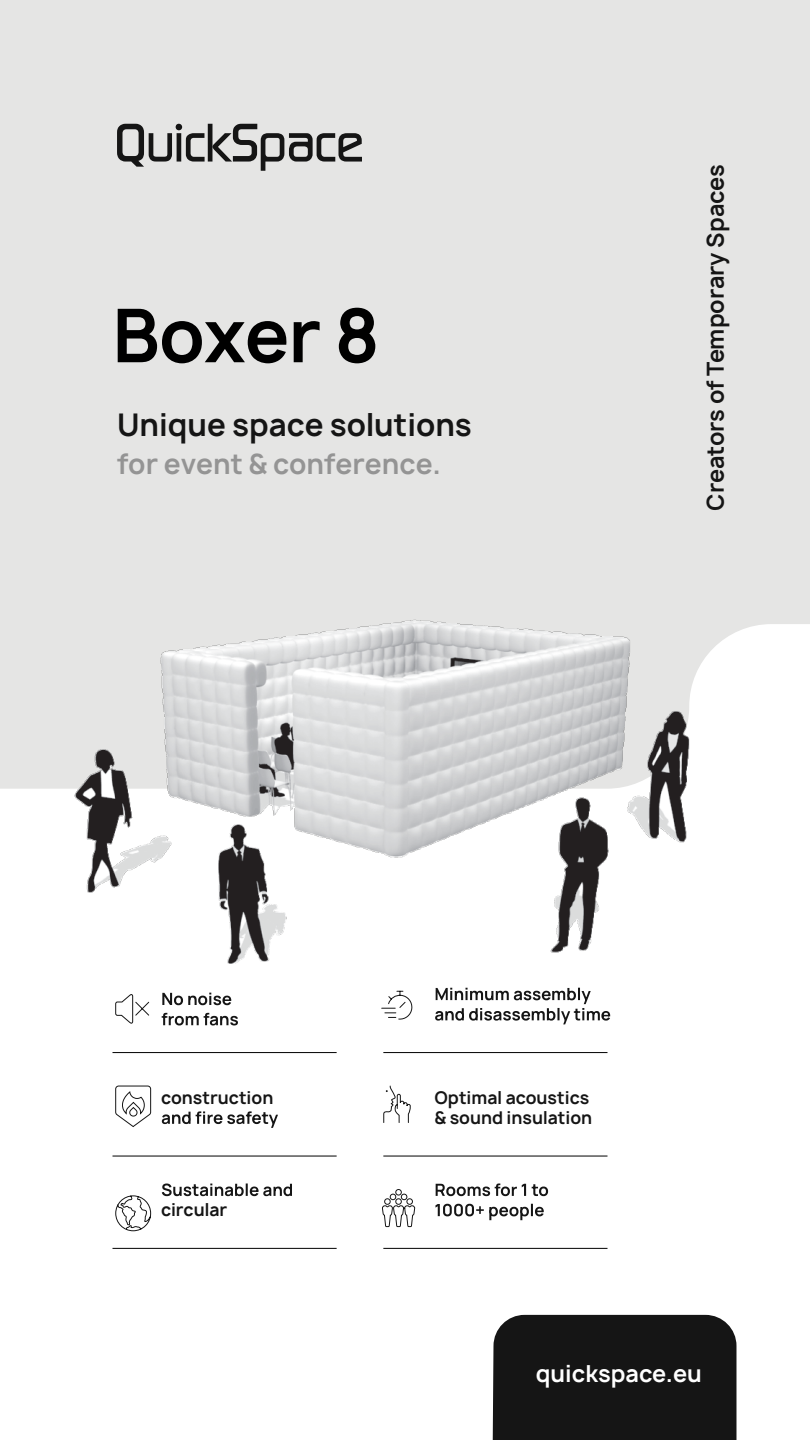
<style>
.page{position:relative;width:810px;height:1440px;background:#fff}
.page>*{position:absolute;margin:0;border:0;box-sizing:border-box;transform-origin:0 0}
.t1{font:700 71.25px "Manrope";letter-spacing:-.015em;color:#000}
.t2{font:700 30px "Manrope";color:#151515}
.t3{font:700 27px "Manrope";color:#949494}
.t4{font:700 22.5px "Manrope";color:#151515}
.t5{font:700 22.5px "Manrope";color:#fff}
.t6{font:700 16.88px/20.2px "Manrope";color:#151515}
</style>
<div class="page">
<div style="left:0;top:0;width:810px;height:525px;background:#e5e5e4"></div>
<svg style="left:115px;top:1085px;width:37px;height:42px"></svg>
<svg style="left:383px;top:1085px;width:28px;height:38px"></svg>
<svg style="left:115px;top:1195px;width:37px;height:37px"></svg>
<svg style="left:382px;top:1189px;width:34px;height:39px"></svg>
<hr style="left:383px;top:1156px;width:225px;height:1px;background:#000">
<hr style="left:112px;top:1156px;width:225px;height:1px;background:#000">
<hr style="left:383px;top:1248px;width:225px;height:1px;background:#000">
<hr style="left:112px;top:1248px;width:225px;height:1px;background:#000">
<hr style="left:383px;top:1052px;width:225px;height:1px;background:#000">
<hr style="left:112px;top:1052px;width:225px;height:1px;background:#000">
<svg style="left:162px;top:1111px;width:116px;height:17px"></svg>
<svg style="left:436px;top:1184px;width:112px;height:12px"></svg>
<svg style="left:435px;top:1204px;width:109px;height:16px"></svg>
<svg style="left:162px;top:1184px;width:130px;height:12px"></svg>
<svg style="left:117px;top:124px;width:245px;height:47px"></svg>
<div style="left:493px;top:1315px;width:243px;height:125px;background:#151515"></div>
<img style="left:0;top:525px;width:810px;height:501px">
<h1 class="t1" style="left:112px;top:288px;width:269px">Boxer 8</h1>
<h2 class="t2" style="left:117px;top:405px;width:356px">Unique space solutions</h2>
<h3 class="t3" style="left:117px;top:446px;width:326px">for event &amp; conference.</h3>
<h3 class="t4" style="left:700px;top:511px;width:348px;rotate:-90deg">Creators of Temporary Spaces</h3>
<p class="t6" style="left:161px;top:1087px;width:114px">construction</p>
<p class="t6" style="left:161px;top:1200px;width:68px">circular</p>
<p class="t6" style="left:434px;top:1087px;width:159px">Optimal acoustics &amp; sound insulation</p>
<h3 class="t5" style="left:536px;top:1359px;width:167px">quickspace.eu</h3>
</div>
